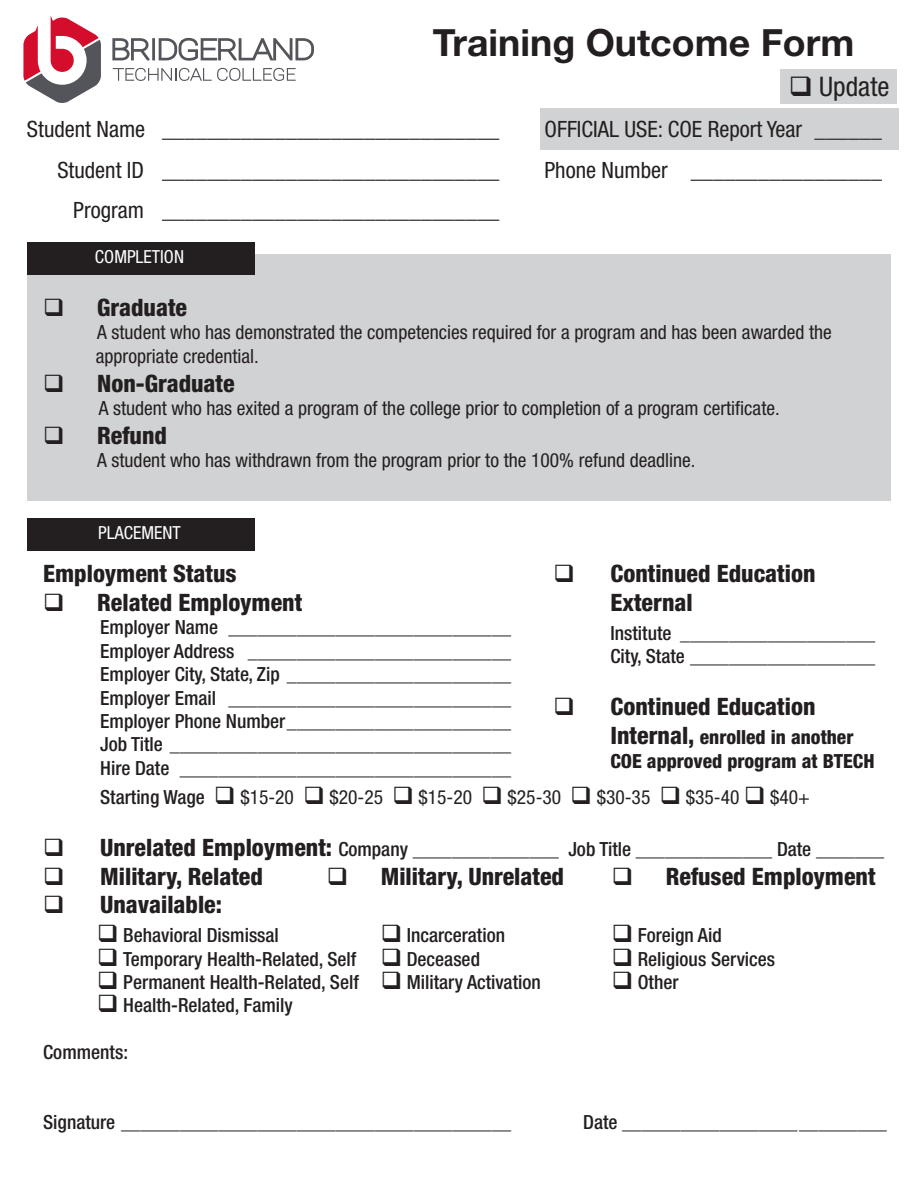
<style>
.page{position:relative;width:918px;height:1188px;background:#fff}
.page>*{position:absolute;margin:0;border:0;box-sizing:border-box;transform-origin:0 0}
.t1{font:700 37.5px "Helvetica Neue LT Std";color:#231f20}
.t2{font:condensed 27px "Helvetica Neue LT Std";color:#231f20}
.t3{font:800 condensed 24px "Helvetica Neue LT Std";color:#231f20}
.t4{font:condensed 22.5px "Helvetica Neue LT Std";color:#231f20}
.t5{font:500 condensed 19.5px "Helvetica Neue LT Std";color:#231f20}
.t6{font:condensed 19.5px/23.4px "Helvetica Neue LT Std";color:#231f20}
.t7{font:800 condensed 19.5px/23.4px "Helvetica Neue LT Std";color:#231f20}
.t8{font:condensed 18px "Helvetica Neue LT Std";color:#fff}
.s1{font-weight:500}
.s2{font-size:24px}
.s3{font-weight:800;font-size:24px}
</style>
<div class="page">
<div style="left:540px;top:109px;width:359px;height:41px;background:#d1d2d4"></div>
<div style="left:780px;top:69px;width:117px;height:35px;background:#d1d2d4"></div>
<div style="left:27px;top:255px;width:864px;height:246px;background:#d1d2d4"></div>
<div style="left:27px;top:242px;width:228px;height:33px;background:#231f20"></div>
<div style="left:27px;top:518px;width:228px;height:33px;background:#231f20"></div>
<svg style="left:112px;top:38px;width:202px;height:23px"></svg>
<svg style="left:113px;top:68px;width:183px;height:13px"></svg>
<svg style="left:23px;top:15px;width:78px;height:88px"></svg>
<p class="t1" style="left:433px;top:19px;width:423px">Training Outcome Form</p>
<p class="t2" style="left:789px;top:71px;width:102px">❑ Update</p>
<p class="t4" style="left:27px;top:116px;width:474px">Student Name ______________________________</p>
<p class="t4" style="left:545px;top:116px;width:339px">OFFICIAL USE: COE Report Year ______</p>
<p class="t4" style="left:57px;top:157px;width:444px">Student ID ______________________________</p>
<p class="t4" style="left:545px;top:157px;width:339px">Phone Number _________________</p>
<p class="t4" style="left:73px;top:197px;width:428px">Program ______________________________</p>
<p class="t8" style="left:95px;top:247px;width:91px">COMPLETION</p>
<p class="t3" style="left:43px;top:293px;width:145px">❑ Graduate</p>
<p class="t6" style="left:96px;top:321px;width:738px">A student who has demonstrated the competencies required for a program and has been awarded the appropriate credential.</p>
<p class="t3" style="left:43px;top:368px;width:193px">❑ Non-Graduate</p>
<p class="t6" style="left:99px;top:396px;width:683px">A student who has exited a program of the college prior to completion of a program certificate.</p>
<p class="t3" style="left:43px;top:420px;width:125px">❑ Refund</p>
<p class="t6" style="left:97px;top:448px;width:600px">A student who has withdrawn from the program prior to the 100% refund deadline.</p>
<p class="t8" style="left:98px;top:523px;width:84px">PLACEMENT</p>
<p class="t3" style="left:554px;top:559px;width:264px">❑ Continued Education</p>
<p class="t3" style="left:611px;top:588px;width:84px">External</p>
<p class="t7" style="left:610px;top:621px;width:266px"><span class="s1">Institute</span> ____________________</p>
<p class="t7" style="left:610px;top:644px;width:266px"><span class="s1">City, State</span> ___________________</p>
<p class="t3" style="left:554px;top:692px;width:264px">❑ Continued Education</p>
<p class="t7" style="left:610px;top:725px;width:266px"><span class="s2">Internal,</span> enrolled in another<br>COE approved program at BTECH</p>
<p class="t3" style="left:43px;top:559px;width:195px">Employment Status</p>
<p class="t3" style="left:43px;top:588px;width:261px">❑ Related Employment</p>
<p class="t5" style="left:100px;top:616px;width:412px">Employer Name _____________________________</p>
<p class="t5" style="left:100px;top:639px;width:413px">Employer Address ___________________________</p>
<p class="t5" style="left:100px;top:663px;width:413px">Employer City, State, Zip _______________________</p>
<p class="t5" style="left:100px;top:686px;width:413px">Employer Email _____________________________</p>
<p class="t5" style="left:100px;top:709px;width:412px">Employer Phone Number_______________________</p>
<p class="t5" style="left:100px;top:733px;width:413px">Job Title ___________________________________</p>
<p class="t5" style="left:100px;top:756px;width:413px">Hire Date __________________________________</p>
<p class="t6" style="left:100px;top:785px;width:711px"><span class="s1">Starting Wage</span> ❑ $15-20 ❑ $20-25 ❑ $15-20 ❑ $25-30 ❑ $30-35 ❑ $35-40 ❑ $40+</p>
<p class="t5" style="left:43px;top:837px;width:843px">❑ <span class="s3">Unrelated Employment:</span> Company _______________ Job Title ______________ Date _______</p>
<p class="t3" style="left:43px;top:861px;width:221px">❑ Military, Related</p>
<p class="t3" style="left:327px;top:861px;width:239px">❑ Military, Unrelated</p>
<p class="t3" style="left:612px;top:861px;width:265px">❑ Refused Employment</p>
<p class="t3" style="left:43px;top:890px;width:180px">❑ Unavailable:</p>
<p class="t5" style="left:97px;top:924px;width:183px">❑ Behavioral Dismissal</p>
<p class="t5" style="left:381px;top:924px;width:126px">❑ Incarceration</p>
<p class="t5" style="left:612px;top:924px;width:112px">❑ Foreign Aid</p>
<p class="t5" style="left:97px;top:947px;width:384px">❑ Temporary Health-Related, Self ❑ Deceased</p>
<p class="t5" style="left:612px;top:947px;width:165px">❑ Religious Services</p>
<p class="t5" style="left:97px;top:970px;width:445px">❑ Permanent Health-Related, Self ❑ Military Activation</p>
<p class="t5" style="left:612px;top:970px;width:68px">❑ Other</p>
<p class="t5" style="left:97px;top:994px;width:197px">❑ Health-Related, Family</p>
<p class="t5" style="left:43px;top:1041px;width:86px">Comments:</p>
<p class="t5" style="left:43px;top:1111px;width:469px">Signature ________________________________________</p>
<p class="t5" style="left:583px;top:1111px;width:305px">Date ___________________________</p>
</div>
